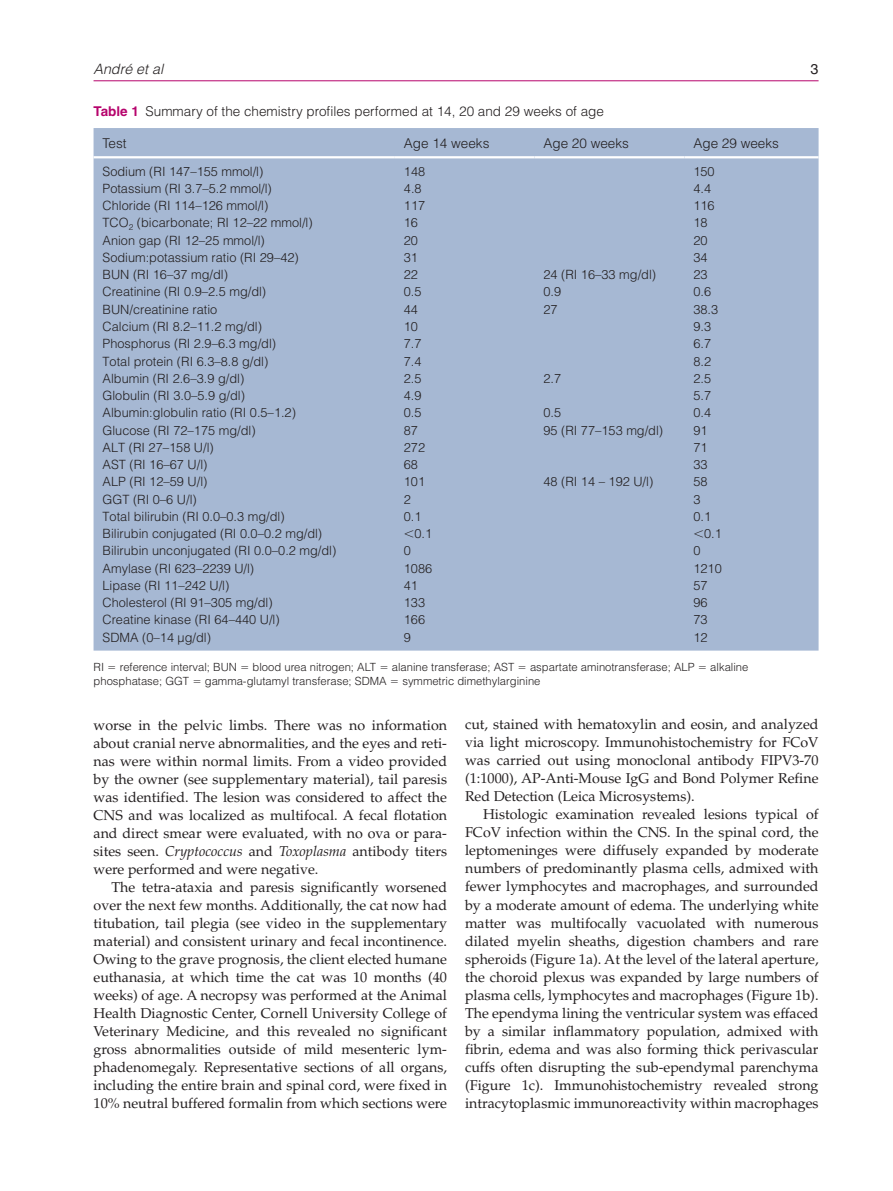
<style>
.page{position:relative;width:893px;height:1191px;background:#fff}
.page>*{position:absolute;margin:0;border:0;box-sizing:border-box;transform-origin:0 0}
.t1{font:14.25px/18px "Palatino LT Std";color:#231f20;text-align:justify}
.t2{font:italic 300 14.25px "Helvetica LT Std";color:#231f20}
.t3{font:14.25px "Helvetica LT Std";color:#231f20}
.t4{font:300 13.5px "Helvetica LT Std";color:#231f20}
.t5{font:300 12.75px "Helvetica LT Std";color:#231f20}
.t6{font:300 11.25px "Helvetica LT Std";color:#231f20}
.s1{font-weight:700;color:#b6036c}
.s2{font-style:italic}
</style>
<div class="page">
<hr style="left:94px;top:80px;width:725px;height:1px;background:#b6036c">
<div style="left:94px;top:128px;width:725px;height:522px;background:#a6b8d3"></div>
<hr style="left:94px;top:156px;width:301px;height:2px;background:#fff">
<hr style="left:395px;top:156px;width:139px;height:2px;background:#fff">
<hr style="left:534px;top:156px;width:150px;height:2px;background:#fff">
<hr style="left:684px;top:156px;width:135px;height:2px;background:#fff">
<svg style="left:405px;top:530px;width:8px;height:7px"></svg>
<svg style="left:694px;top:530px;width:9px;height:7px"></svg>
<p class="t2" style="left:94px;top:60px;width:71px">André et al</p>
<p class="t3" style="left:811px;top:61px;width:9px">3</p>
<p class="t4" style="left:94px;top:103px;width:512px"><span class="s1">Table 1</span> Summary of the chemistry profiles performed at 14, 20 and 29 weeks of age</p>
<p class="t4" style="left:103px;top:135px;width:26px">Test</p>
<p class="t4" style="left:404px;top:135px;width:87px">Age 14 weeks</p>
<p class="t4" style="left:543px;top:135px;width:87px">Age 20 weeks</p>
<p class="t4" style="left:693px;top:135px;width:87px">Age 29 weeks</p>
<p class="t5" style="left:103px;top:163px;width:162px">Sodium (RI 147–155 mmol/l)</p>
<p class="t5" style="left:404px;top:163px;width:23px">148</p>
<p class="t5" style="left:693px;top:163px;width:23px">150</p>
<p class="t5" style="left:103px;top:180px;width:171px">Potassium (RI 3.7–5.2 mmol/l)</p>
<p class="t5" style="left:404px;top:180px;width:19px">4.8</p>
<p class="t5" style="left:693px;top:180px;width:19px">4.4</p>
<p class="t5" style="left:103px;top:198px;width:167px">Chloride (RI 114–126 mmol/l)</p>
<p class="t5" style="left:404px;top:198px;width:23px">117</p>
<p class="t5" style="left:693px;top:198px;width:23px">116</p>
<p class="t5" style="left:103px;top:215px;width:212px">TCO<sub>2</sub> (bicarbonate; RI 12–22 mmol/l)</p>
<p class="t5" style="left:404px;top:215px;width:16px">16</p>
<p class="t5" style="left:693px;top:215px;width:16px">18</p>
<p class="t5" style="left:103px;top:232px;width:164px">Anion gap (RI 12–25 mmol/l)</p>
<p class="t5" style="left:404px;top:232px;width:16px">20</p>
<p class="t5" style="left:693px;top:232px;width:16px">20</p>
<p class="t5" style="left:103px;top:249px;width:198px">Sodium:potassium ratio (RI 29–42)</p>
<p class="t5" style="left:404px;top:249px;width:16px">31</p>
<p class="t5" style="left:693px;top:249px;width:16px">34</p>
<p class="t5" style="left:103px;top:267px;width:127px">BUN (RI 16–37 mg/dl)</p>
<p class="t5" style="left:404px;top:267px;width:16px">22</p>
<p class="t5" style="left:543px;top:267px;width:114px">24 (RI 16–33 mg/dl)</p>
<p class="t5" style="left:693px;top:267px;width:16px">23</p>
<p class="t5" style="left:103px;top:284px;width:165px">Creatinine (RI 0.9–2.5 mg/dl)</p>
<p class="t5" style="left:404px;top:284px;width:19px">0.5</p>
<p class="t5" style="left:543px;top:284px;width:19px">0.9</p>
<p class="t5" style="left:693px;top:284px;width:19px">0.6</p>
<p class="t5" style="left:103px;top:301px;width:116px">BUN/creatinine ratio</p>
<p class="t5" style="left:404px;top:301px;width:16px">44</p>
<p class="t5" style="left:543px;top:301px;width:16px">27</p>
<p class="t5" style="left:693px;top:301px;width:26px">38.3</p>
<p class="t5" style="left:103px;top:318px;width:161px">Calcium (RI 8.2–11.2 mg/dl)</p>
<p class="t5" style="left:404px;top:318px;width:16px">10</p>
<p class="t5" style="left:693px;top:318px;width:19px">9.3</p>
<p class="t5" style="left:103px;top:336px;width:175px">Phosphorus (RI 2.9–6.3 mg/dl)</p>
<p class="t5" style="left:404px;top:336px;width:19px">7.7</p>
<p class="t5" style="left:693px;top:336px;width:19px">6.7</p>
<p class="t5" style="left:103px;top:353px;width:167px">Total protein (RI 6.3–8.8 g/dl)</p>
<p class="t5" style="left:404px;top:353px;width:19px">7.4</p>
<p class="t5" style="left:693px;top:353px;width:19px">8.2</p>
<p class="t5" style="left:103px;top:370px;width:143px">Albumin (RI 2.6–3.9 g/dl)</p>
<p class="t5" style="left:404px;top:370px;width:19px">2.5</p>
<p class="t5" style="left:543px;top:370px;width:19px">2.7</p>
<p class="t5" style="left:693px;top:370px;width:19px">2.5</p>
<p class="t5" style="left:103px;top:387px;width:144px">Globulin (RI 3.0–5.9 g/dl)</p>
<p class="t5" style="left:404px;top:387px;width:19px">4.9</p>
<p class="t5" style="left:693px;top:387px;width:19px">5.7</p>
<p class="t5" style="left:103px;top:405px;width:195px">Albumin:globulin ratio (RI 0.5–1.2)</p>
<p class="t5" style="left:404px;top:405px;width:19px">0.5</p>
<p class="t5" style="left:543px;top:405px;width:19px">0.5</p>
<p class="t5" style="left:693px;top:405px;width:19px">0.4</p>
<p class="t5" style="left:103px;top:422px;width:155px">Glucose (RI 72–175 mg/dl)</p>
<p class="t5" style="left:404px;top:422px;width:16px">87</p>
<p class="t5" style="left:543px;top:422px;width:121px">95 (RI 77–153 mg/dl)</p>
<p class="t5" style="left:693px;top:422px;width:16px">91</p>
<p class="t5" style="left:103px;top:439px;width:113px">ALT (RI 27–158 U/l)</p>
<p class="t5" style="left:404px;top:439px;width:23px">272</p>
<p class="t5" style="left:693px;top:439px;width:16px">71</p>
<p class="t5" style="left:103px;top:456px;width:106px">AST (RI 16–67 U/l)</p>
<p class="t5" style="left:404px;top:456px;width:16px">68</p>
<p class="t5" style="left:693px;top:456px;width:16px">33</p>
<p class="t5" style="left:103px;top:474px;width:106px">ALP (RI 12–59 U/l)</p>
<p class="t5" style="left:404px;top:474px;width:23px">101</p>
<p class="t5" style="left:543px;top:474px;width:111px">48 (RI 14 – 192 U/l)</p>
<p class="t5" style="left:693px;top:474px;width:16px">58</p>
<p class="t5" style="left:103px;top:491px;width:96px">GGT (RI 0–6 U/l)</p>
<p class="t5" style="left:404px;top:491px;width:9px">2</p>
<p class="t5" style="left:693px;top:491px;width:9px">3</p>
<p class="t5" style="left:103px;top:508px;width:184px">Total bilirubin (RI 0.0–0.3 mg/dl)</p>
<p class="t5" style="left:404px;top:508px;width:19px">0.1</p>
<p class="t5" style="left:693px;top:508px;width:19px">0.1</p>
<p class="t5" style="left:103px;top:525px;width:221px">Bilirubin conjugated (RI 0.0–0.2 mg/dl)</p>
<p class="t5" style="left:414px;top:525px;width:19px">0.1</p>
<p class="t5" style="left:704px;top:525px;width:19px">0.1</p>
<p class="t5" style="left:103px;top:543px;width:235px">Bilirubin unconjugated (RI 0.0–0.2 mg/dl)</p>
<p class="t5" style="left:404px;top:543px;width:9px">0</p>
<p class="t5" style="left:693px;top:543px;width:9px">0</p>
<p class="t5" style="left:103px;top:560px;width:153px">Amylase (RI 623–2239 U/l)</p>
<p class="t5" style="left:404px;top:560px;width:30px">1086</p>
<p class="t5" style="left:693px;top:560px;width:30px">1210</p>
<p class="t5" style="left:103px;top:577px;width:128px">Lipase (RI 11–242 U/l)</p>
<p class="t5" style="left:404px;top:577px;width:16px">41</p>
<p class="t5" style="left:693px;top:577px;width:16px">57</p>
<p class="t5" style="left:103px;top:594px;width:172px">Cholesterol (RI 91–305 mg/dl)</p>
<p class="t5" style="left:404px;top:594px;width:23px">133</p>
<p class="t5" style="left:693px;top:594px;width:16px">96</p>
<p class="t5" style="left:103px;top:612px;width:179px">Creatine kinase (RI 64–440 U/l)</p>
<p class="t5" style="left:404px;top:612px;width:23px">166</p>
<p class="t5" style="left:693px;top:612px;width:16px">73</p>
<p class="t5" style="left:103px;top:629px;width:110px">SDMA (0–14 µg/dl)</p>
<p class="t5" style="left:404px;top:629px;width:9px">9</p>
<p class="t5" style="left:693px;top:629px;width:16px">12</p>
<p class="t6" style="left:94px;top:660px;width:12px">RI</p>
<p class="t6" style="left:120px;top:660px;width:119px">reference interval; BUN</p>
<p class="t6" style="left:253px;top:660px;width:125px">blood urea nitrogen; ALT</p>
<p class="t6" style="left:392px;top:660px;width:124px">alanine transferase; AST</p>
<p class="t6" style="left:530px;top:660px;width:166px">aspartate aminotransferase; ALP</p>
<p class="t6" style="left:710px;top:660px;width:40px">alkaline</p>
<p class="t6" style="left:94px;top:674px;width:97px">phosphatase; GGT</p>
<p class="t6" style="left:205px;top:674px;width:183px">gamma-glutamyl transferase; SDMA</p>
<p class="t6" style="left:402px;top:674px;width:140px">symmetric dimethylarginine</p>
<p class="t1" style="left:94px;top:716px;width:355px">worse in the pelvic limbs. There was no information about cranial nerve abnormalities, and the eyes and reti&shy;nas were within normal limits. From a video provided by the owner (see supplementary material), tail paresis was identified. The lesion was considered to affect the CNS and was localized as multifocal. A fecal flotation and direct smear were evaluated, with no ova or para&shy;sites seen. <span class="s2">Cryptococcus</span> and <span class="s2">Toxoplasma</span> antibody titers were performed and were negative.</p>
<p class="t1" style="left:94px;top:878px;width:355px;text-indent:18px">The tetra-ataxia and paresis significantly worsened over the next few months. Additionally, the cat now had titubation, tail plegia (see video in the supplementary material) and consistent urinary and fecal incontinence.<br>Owing to the grave prognosis, the client elected humane euthanasia, at which time the cat was 10 months (40 weeks) of age. A necropsy was performed at the Animal Health Diagnostic Center, Cornell University College of Veterinary Medicine, and this revealed no significant gross abnormalities outside of mild mesenteric lym&shy;phadenomegaly. Representative sections of all organs, including the entire brain and spinal cord, were fixed in 10% neutral buffered formalin from which sections were</p>
<p class="t1" style="left:465px;top:716px;width:355px">cut, stained with hematoxylin and eosin, and analyzed via light microscopy. Immunohistochemistry for FCoV was carried out using monoclonal antibody FIPV3-70 (1:1000), AP-Anti-Mouse IgG and Bond Polymer Refine Red Detection (Leica Microsystems).</p>
<p class="t1" style="left:465px;top:806px;width:355px;text-indent:18px">Histologic examination revealed lesions typical of FCoV infection within the CNS. In the spinal cord, the leptomeninges were diffusely expanded by moderate numbers of predominantly plasma cells, admixed with fewer lymphocytes and macrophages, and surrounded by a moderate amount of edema. The underlying white matter was multifocally vacuolated with numerous dilated myelin sheaths, digestion chambers and rare spheroids (Figure 1a). At the level of the lateral aperture, the choroid plexus was expanded by large numbers of plasma cells, lymphocytes and macrophages (Figure 1b).<br>The ependyma lining the ventricular system was effaced by a similar inflammatory population, admixed with fibrin, edema and was also forming thick perivascular cuffs often disrupting the sub-ependymal parenchyma (Figure 1c). Immunohistochemistry revealed strong intracytoplasmic immunoreactivity within macrophages</p>
</div>
